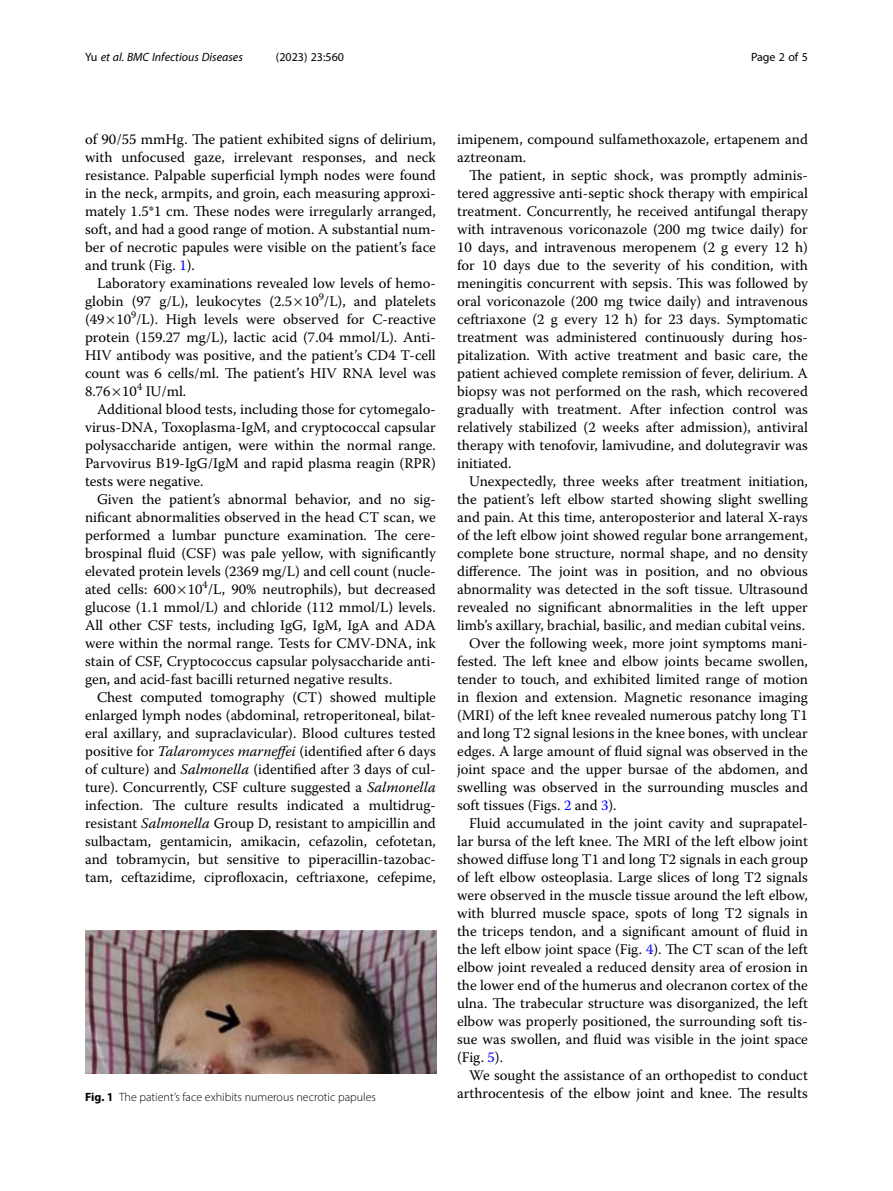
<style>
.page{position:relative;width:893px;height:1191px;background:#fff}
.page>*{position:absolute;margin:0;border:0;box-sizing:border-box;transform-origin:0 0}
.Body_Text_Indent{font:14.7px/18px "Warnock Pro";color:#000;text-align:justify}
.Figure_Caption{font:300 12px "Myriad Pro";color:#000}
.t1{font:italic 12px "Myriad Pro";color:#000}
.t2{font:12px "Myriad Pro";color:#000}
.s1{font-style:normal}
.s2{color:#00f}
.s3{font-style:italic}
.s4{font-weight:700}
</style>
<div class="page">
<img style="left:85px;top:930px;width:351px;height:144px">
<p class="t1" style="left:85px;top:50px;width:159px"><span class="s1">Yu</span> et al. BMC Infectious Diseases</p>
<p class="t2" style="left:276px;top:50px;width:70px">(2023) 23:560</p>
<p class="t2" style="left:751px;top:50px;width:58px">Page 2 of 5</p>
<p class="Body_Text_Indent" style="left:85px;top:130px;width:352px">of 90/55 mmHg. The patient exhibited signs of delirium, with unfocused gaze, irrelevant responses, and neck resistance. Palpable superficial lymph nodes were found in the neck, armpits, and groin, each measuring approxi&shy;mately 1.5*1 cm. These nodes were irregularly arranged, soft, and had a good range of motion. A substantial num&shy;ber of necrotic papules were visible on the patient’s face and trunk (Fig. <span class="s2">1</span>).</p>
<p class="Body_Text_Indent" style="left:85px;top:274px;width:352px;text-indent:12px">Laboratory examinations revealed low levels of hemo&shy;globin (97 g/L), leukocytes (2.5 10<sup>9</sup>/L), and platelets (49 10<sup>9</sup>/L). High levels were observed for C-reactive protein (159.27 mg/L), lactic acid (7.04 mmol/L). Anti-HIV antibody was positive, and the patient’s CD4 T-cell count was 6 cells/ml. The patient’s HIV RNA level was 8.76 10<sup>4</sup> IU/ml.</p>
<p class="Body_Text_Indent" style="left:85px;top:400px;width:352px;text-indent:12px">Additional blood tests, including those for cytomegalo&shy;virus-DNA, Toxoplasma-IgM, and cryptococcal capsular polysaccharide antigen, were within the normal range.<br>Parvovirus B19-IgG/IgM and rapid plasma reagin (RPR) tests were negative.</p>
<p class="Body_Text_Indent" style="left:85px;top:490px;width:352px;text-indent:12px">Given the patient’s abnormal behavior, and no sig&shy;nificant abnormalities observed in the head CT scan, we performed a lumbar puncture examination. The cere&shy;brospinal fluid (CSF) was pale yellow, with significantly elevated protein levels (2369 mg/L) and cell count (nucle&shy;ated cells: 600 10<sup>4</sup>/L, 90% neutrophils), but decreased glucose (1.1 mmol/L) and chloride (112 mmol/L) levels.<br>All other CSF tests, including IgG, IgM, IgA and ADA were within the normal range. Tests for CMV-DNA, ink stain of CSF, Cryptococcus capsular polysaccharide anti&shy;gen, and acid-fast bacilli returned negative results.</p>
<p class="Body_Text_Indent" style="left:85px;top:688px;width:352px;text-indent:12px">Chest computed tomography (CT) showed multiple enlarged lymph nodes (abdominal, retroperitoneal, bilat&shy;eral axillary, and supraclavicular). Blood cultures tested positive for <span class="s3">Talaromyces marneffei</span> (identified after 6 days of culture) and <span class="s3">Salmonella</span> (identified after 3 days of cul&shy;ture). Concurrently, CSF culture suggested a <span class="s3">Salmonella </span>infection. The culture results indicated a multidrug&shy;resistant <span class="s3">Salmonella</span> Group D, resistant to ampicillin and sulbactam, gentamicin, amikacin, cefazolin, cefotetan, and tobramycin, but sensitive to piperacillin-tazobac&shy;tam, ceftazidime, ciprofloxacin, ceftriaxone, cefepime,</p>
<p class="Body_Text_Indent" style="left:457px;top:130px;width:352px">imipenem, compound sulfamethoxazole, ertapenem and aztreonam.</p>
<p class="Body_Text_Indent" style="left:457px;top:166px;width:352px;text-indent:12px">The patient, in septic shock, was promptly adminis&shy;tered aggressive anti-septic shock therapy with empirical treatment. Concurrently, he received antifungal therapy with intravenous voriconazole (200 mg twice daily) for 10 days, and intravenous meropenem (2 g every 12 h) for 10 days due to the severity of his condition, with meningitis concurrent with sepsis. This was followed by oral voriconazole (200 mg twice daily) and intravenous ceftriaxone (2 g every 12 h) for 23 days. Symptomatic treatment was administered continuously during hos&shy;pitalization. With active treatment and basic care, the patient achieved complete remission of fever, delirium. A biopsy was not performed on the rash, which recovered gradually with treatment. After infection control was relatively stabilized (2 weeks after admission), antiviral therapy with tenofovir, lamivudine, and dolutegravir was initiated.</p>
<p class="Body_Text_Indent" style="left:457px;top:472px;width:352px;text-indent:12px">Unexpectedly, three weeks after treatment initiation, the patient’s left elbow started showing slight swelling and pain. At this time, anteroposterior and lateral X-rays of the left elbow joint showed regular bone arrangement, complete bone structure, normal shape, and no density difference. The joint was in position, and no obvious abnormality was detected in the soft tissue. Ultrasound revealed no significant abnormalities in the left upper limb’s axillary, brachial, basilic, and median cubital veins.</p>
<p class="Body_Text_Indent" style="left:457px;top:634px;width:352px;text-indent:12px">Over the following week, more joint symptoms mani&shy;fested. The left knee and elbow joints became swollen, tender to touch, and exhibited limited range of motion in flexion and extension. Magnetic resonance imaging (MRI) of the left knee revealed numerous patchy long T1 and long T2 signal lesions in the knee bones, with unclear edges. A large amount of fluid signal was observed in the joint space and the upper bursae of the abdomen, and swelling was observed in the surrounding muscles and soft tissues (Figs. <span class="s2">2</span> and <span class="s2">3</span>).</p>
<p class="Body_Text_Indent" style="left:457px;top:814px;width:352px;text-indent:12px">Fluid accumulated in the joint cavity and suprapatel&shy;lar bursa of the left knee. The MRI of the left elbow joint showed diffuse long T1 and long T2 signals in each group of left elbow osteoplasia. Large slices of long T2 signals were observed in the muscle tissue around the left elbow, with blurred muscle space, spots of long T2 signals in the triceps tendon, and a significant amount of fluid in the left elbow joint space (Fig. <span class="s2">4</span>). The CT scan of the left elbow joint revealed a reduced density area of erosion in the lower end of the humerus and olecranon cortex of the ulna. The trabecular structure was disorganized, the left elbow was properly positioned, the surrounding soft tis&shy;sue was swollen, and fluid was visible in the joint space (Fig. <span class="s2">5</span>).</p>
<p class="Body_Text_Indent" style="left:469px;top:1066px;width:340px">We sought the assistance of an orthopedist to conduct</p>
<p class="Figure_Caption" style="left:85px;top:1089px;width:292px"><span class="s4">Fig. 1</span> The patient’s face exhibits numerous necrotic papules</p>
<p class="Body_Text_Indent" style="left:457px;top:1084px;width:352px">arthrocentesis of the elbow joint and knee. The results</p>
</div>
